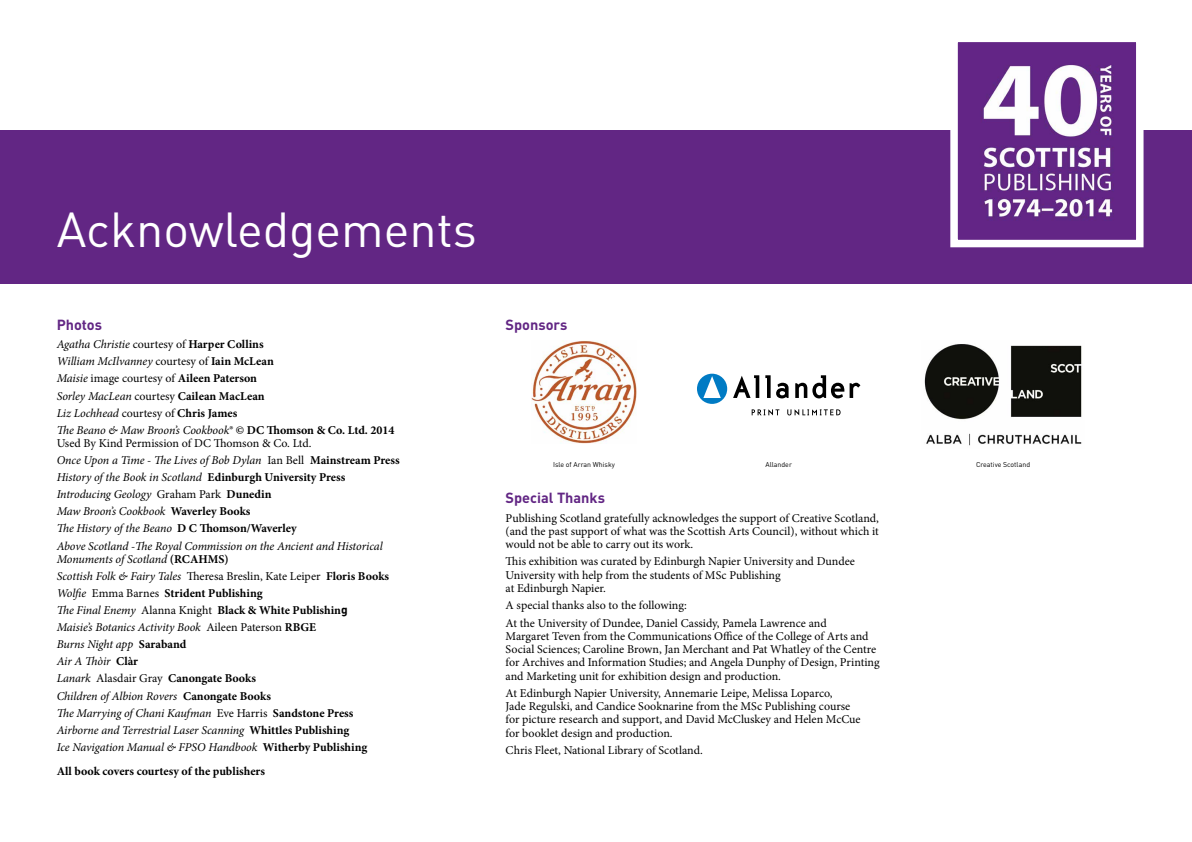
<style>
.page{position:relative;width:1192px;height:842px;background:#fff}
.page>*{position:absolute;margin:0;border:0;box-sizing:border-box;transform-origin:0 0}
.t1{font:48.5px "DIN Pro";color:#fff}
.t2{font:700 14.5px "DIN Pro";color:#622684}
.t3{font:italic 12px/17.1px "Minion Pro";letter-spacing:-.01em;color:#000}
.t4{font:12px/13.2px "Minion Pro";letter-spacing:-.005em;color:#000}
.t5{font:700 12px "Minion Pro";color:#000}
.t6{font:7px "DIN Pro";color:#000}
.s1{font-style:normal}
.s2{font-weight:700;font-style:normal}
.s3{font-family:"DIN Pro";font-weight:700;font-style:normal}
</style>
<div class="page">
<div style="left:0;top:130px;width:1192px;height:153px;background:#622684"></div>
<svg style="left:950px;top:42px;width:194px;height:206px"></svg>
<img style="left:532px;top:341px;width:104px;height:103px">
<img style="left:924px;top:344px;width:158px;height:102px">
<div style="left:697px;top:374px;width:30px;height:30px;background:#007bc4;border-radius:50%"></div>
<svg style="left:703px;top:376px;width:18px;height:22px"></svg>
<svg style="left:733px;top:375px;width:26px;height:23px"></svg>
<svg style="left:765px;top:375px;width:24px;height:23px"></svg>
<svg style="left:795px;top:375px;width:49px;height:23px"></svg>
<svg style="left:850px;top:383px;width:10px;height:15px"></svg>
<svg style="left:752px;top:409px;width:27px;height:6px"></svg>
<svg style="left:787px;top:409px;width:54px;height:6px"></svg>
<h1 class="t1" style="left:57px;top:197px;width:422px">Acknowledgements</h1>
<p class="t2" style="left:57px;top:315px;width:47px">Photos</p>
<p class="t3" style="left:57px;top:336px;width:339px">Agatha Christie <span class="s1">courtesy of</span> <span class="s2">Harper Collins<br></span>William McIlvanney <span class="s1">courtesy of</span> <span class="s2">Iain McLean<br></span>Maisie <span class="s1">image courtesy of</span> <span class="s2">Aileen Paterson<br></span>Sorley MacLean <span class="s1">courtesy</span> <span class="s2">Cailean MacLean<br></span>Liz Lochhead <span class="s1">courtesy of</span> <span class="s2">Chris James<br></span>The Beano &amp; Maw Broon’s Cookbook<span class="s2">® © DC Thomson &amp; Co. Ltd. 2014</span></p>
<p class="t3" style="left:57px;top:434px;width:344px"><span class="s1">Used By Kind Permission of DC Thomson &amp; Co. Ltd.<br></span>Once Upon a Time - The Lives of Bob Dylan <span class="s1">Ian Bell</span> <span class="s2">Mainstream Press </span>History of the Book in Scotland <span class="s2">Edinburgh University Press </span>Introducing Geology <span class="s1">Graham Park</span> <span class="s2">Dunedin<br></span>Maw Broon’s Cookbook <span class="s2">Waverley Books<br></span>The History of the Beano <span class="s2">D C Thomson/Waverley<br></span>Above Scotland -The Royal Commission on the Ancient and Historical</p>
<p class="t3" style="left:57px;top:550px;width:334px">Monuments of Scotland <span class="s2">(RCAHMS)<br></span>Scottish Folk &amp; Fairy Tales <span class="s1">Theresa Breslin, Kate Leiper</span> <span class="s2">Floris Books </span>Wolfie <span class="s1">Emma Barnes</span> <span class="s2">Strident Publishing<br></span>The Final Enemy <span class="s1">Alanna Knight</span> <span class="s2">Black &amp; White Publishin</span><span class="s3">g<br></span>Maisie’s Botanics Activity Book <span class="s1">Aileen Paterson</span> <span class="s2">RBGE<br></span>Burns Night app <span class="s2">Saraband<br></span>Air A Thòir <span class="s2">Clàr<br></span>Lanark <span class="s1">Alasdair Gray</span> <span class="s2">Canongate Books<br></span>Children of Albion Rovers <span class="s2">Canongate Books<br></span>The Marrying of Chani Kaufman <span class="s1">Eve Harris</span> <span class="s2">Sandstone Press </span>Airborne and Terrestrial Laser Scanning <span class="s2">Whittles Publishing<br></span>Ice Navigation Manual &amp; FPSO Handbook <span class="s2">Witherby Publishing</span></p>
<p class="t5" style="left:57px;top:763px;width:210px">All book covers courtesy of the publishers</p>
<p class="t2" style="left:506px;top:315px;width:63px">Sponsors</p>
<p class="t6" style="left:553px;top:459px;width:63px">Isle of Arran Whisky</p>
<p class="t6" style="left:976px;top:459px;width:56px">Creative Scotland</p>
<p class="t6" style="left:765px;top:459px;width:28px">Allander</p>
<p class="t2" style="left:506px;top:488px;width:101px">Special Thanks</p>
<p class="t4" style="left:506px;top:511px;width:375px;text-align:justify">Publishing Scotland gratefully acknowledges the support of Creative Scotland, (and the past support of what was the Scottish Arts Council), without which it would not be able to carry out its work.</p>
<p class="t4" style="left:506px;top:555px;width:351px">This exhibition was curated by Edinburgh Napier University and Dundee<br>University with help from the students of MSc Publishing<br>at Edinburgh Napier.</p>
<p class="t4" style="left:506px;top:597px;width:323px;line-height:17.4px">A special thanks also to the following:<br>At the University of Dundee, Daniel Cassidy, Pamela Lawrence and</p>
<p class="t4" style="left:506px;top:630px;width:376px">Margaret Teven from the Communications Office of the College of Arts and Social Sciences; Caroline Brown, Jan Merchant and Pat Whatley of the Centre for Archives and Information Studies; and Angela Dunphy of Design, Printing and Marketing unit for exhibition design and production.</p>
<p class="t4" style="left:506px;top:687px;width:357px">At Edinburgh Napier University, Annemarie Leipe, Melissa Loparco,<br>Jade Regulski, and Candice Sooknarine from the MSc Publishing course for picture research and support, and David McCluskey and Helen McCue for booklet design and production.</p>
<p class="t4" style="left:506px;top:744px;width:199px">Chris Fleet, National Library of Scotland.</p>
</div>
